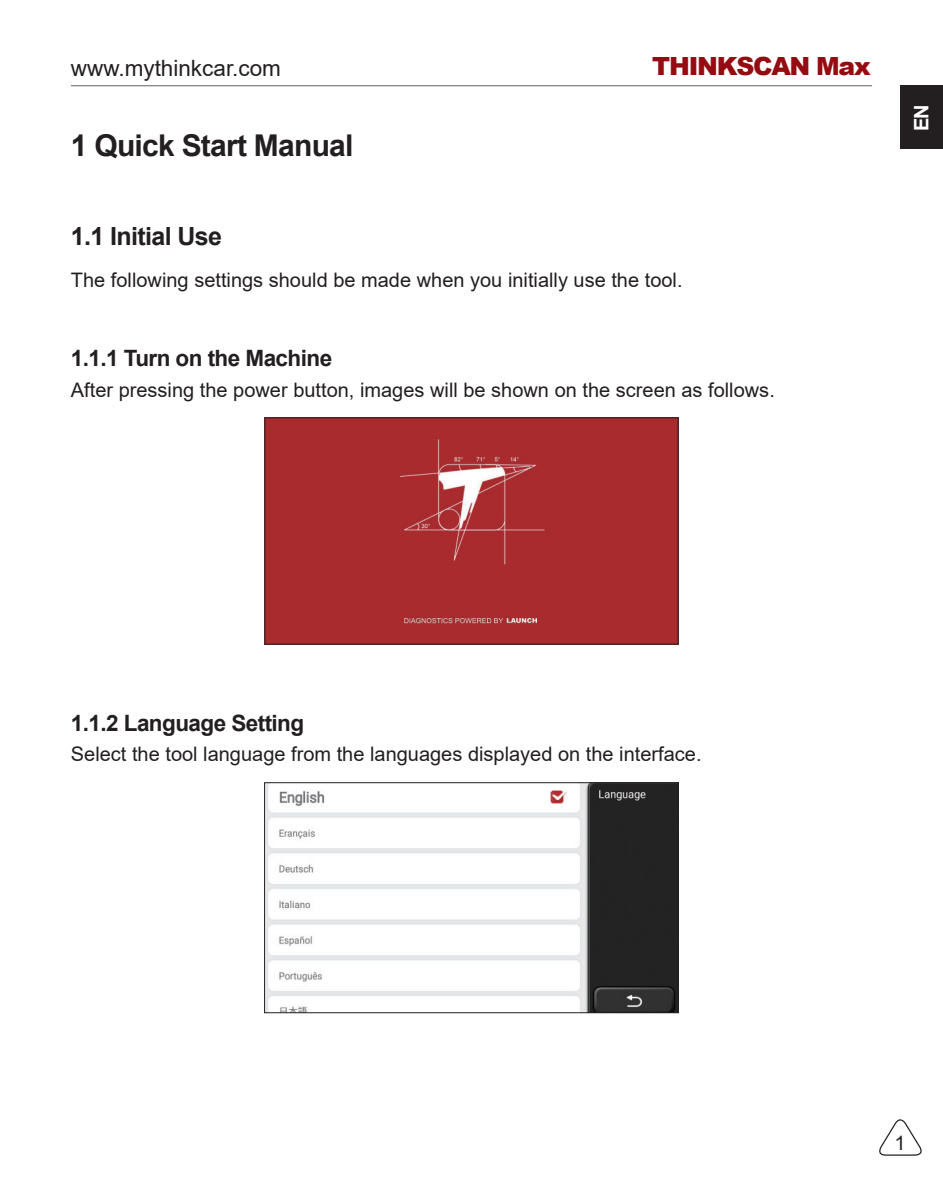
<style>
.page{position:relative;width:943px;height:1177px;background:#fff}
.page>*{position:absolute;margin:0;border:0;box-sizing:border-box;transform-origin:0 0}
.t1{font:700 30px "Arial";letter-spacing:-.025em;color:#231f20}
.t2{font:700 25px "Arial";letter-spacing:-.025em;color:#231f20}
.t3{font:900 25px "Arial";letter-spacing:-.05em;color:#940c12}
.t4{font:700 22.5px "Arial";letter-spacing:-.025em;color:#231f20}
.t5{font:22.5px "Arial";color:#231f20}
.t6{font:20px "Arial";color:#231f20}
.t7{font:700 20px "Arial";color:#fff}
</style>
<div class="page">
<div style="left:900px;top:85px;width:43px;height:64px;background:#231f20"></div>
<svg style="left:879px;top:1119px;width:43px;height:37px"></svg>
<hr style="left:71px;top:85px;width:801px;height:1px;background:#808285">
<div style="left:266px;top:419px;width:410px;height:223px;background:#a92b2e"></div>
<div style="left:264px;top:417px;width:414px;height:227px;border:1px solid #231f20"></div>
<img style="left:266px;top:784px;width:410px;height:227px">
<div style="left:264px;top:782px;width:414px;height:231px;border:1px solid #231f20"></div>
<p class="t5" style="left:71px;top:53px;width:212px">www.mythinkcar.com</p>
<p class="t3" style="left:652px;top:48px;width:220px">THINKSCAN Max</p>
<h1 class="t1" style="left:71px;top:124px;width:284px">1 Quick Start Manual</h1>
<p class="t2" style="left:71px;top:219px;width:153px">1.1 Initial Use</p>
<p class="t6" style="left:71px;top:266px;width:613px">The following settings should be made when you initially use the tool.</p>
<p class="t4" style="left:71px;top:342px;width:263px">1.1.1 Turn on the Machine</p>
<p class="t6" style="left:71px;top:376px;width:705px">After pressing the power button, images will be shown on the screen as follows.</p>
<p class="t7" style="left:907px;top:131px;width:28px;rotate:-90deg">EN</p>
<p class="t4" style="left:71px;top:707px;width:235px">1.1.2 Language Setting</p>
<p class="t6" style="left:71px;top:740px;width:632px">Select the tool language from the languages displayed on the interface.</p>
<p class="t6" style="left:894px;top:1128px;width:13px">1</p>
</div>
